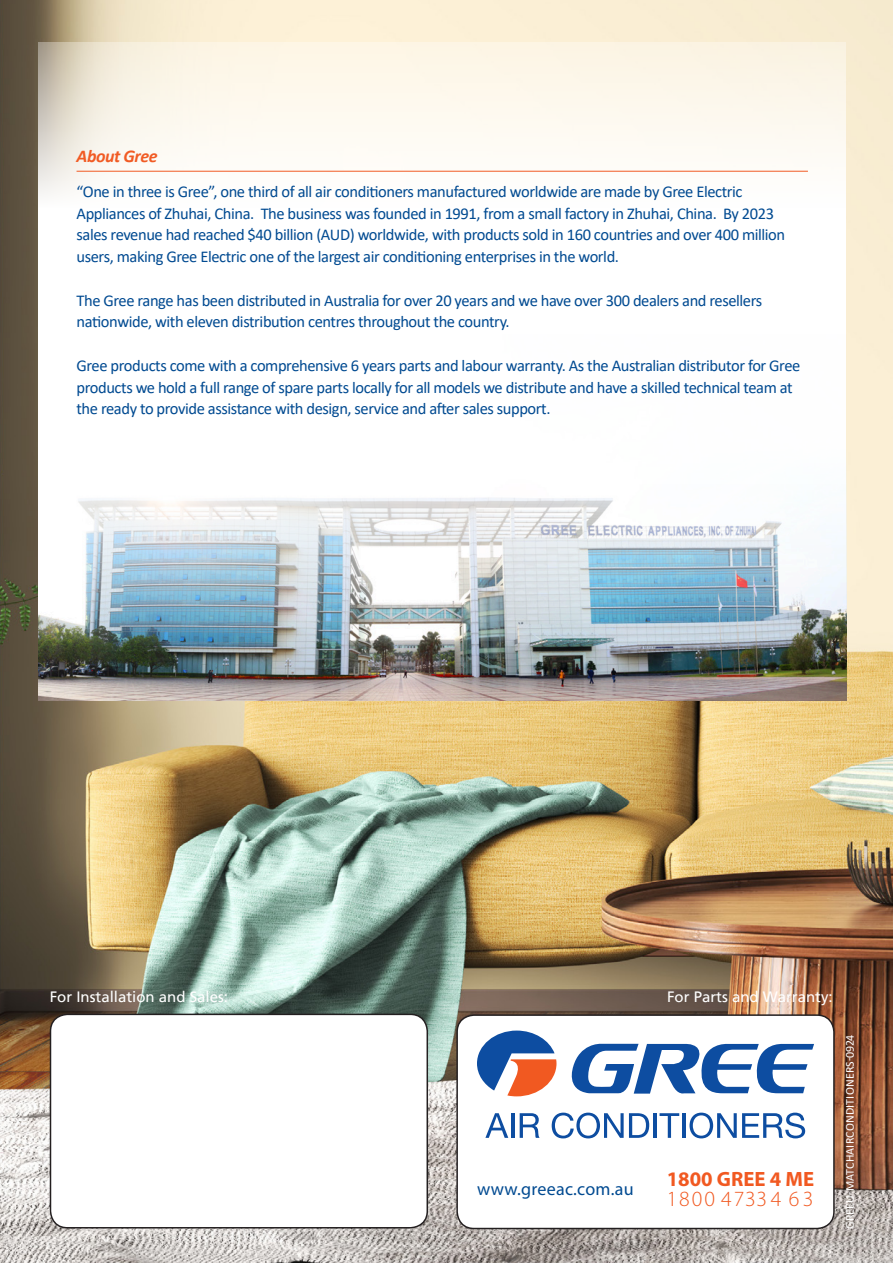
<style>
.page{position:relative;width:893px;height:1263px;background:#fff}
.page>*{position:absolute;margin:0;border:0;box-sizing:border-box;transform-origin:0 0}
.t1{font:300 21.75px "Myriad Pro";letter-spacing:.09em;color:#f15921}
.t2{font:700 20.7px "Myriad Pro";color:#f15921}
.t3{font:18px "Myriad Pro";letter-spacing:.015em;color:#014a91}
.Body_Subheading{font:italic 700 18px "Calibri";letter-spacing:-.025em;color:#f15b24}
.Body_Copy{font:16.5px/21.8px "Calibri";letter-spacing:-.025em;color:#014a91}
.t4{font:15px "Frutiger LT";color:#fff}
.Body_Copy-2{font:12px "Calibri";letter-spacing:.015em;color:#fff}
</style>
<div class="page">
<img style="left:0;top:0;width:893px;height:1263px">
<svg style="left:38px;top:43px;width:808px;height:292px"></svg>
<img style="left:38px;top:335px;width:808px;height:365px">
<hr style="left:77px;top:171px;width:731px;height:1px;background:#f15b24">
<div style="left:50px;top:1014px;width:377px;height:214px;background:#fff;border-radius:17px"></div>
<div style="left:50px;top:1013px;width:378px;height:215px;border:2px solid #231f20;border-radius:17px"></div>
<div style="left:457px;top:1015px;width:377px;height:213px;background:#fff;border-radius:17px"></div>
<div style="left:456px;top:1014px;width:379px;height:215px;border:2px solid #231f20;border-radius:17px"></div>
<svg style="left:477px;top:1030px;width:79px;height:66px"></svg>
<svg style="left:571px;top:1043px;width:243px;height:51px"></svg>
<svg style="left:485px;top:1113px;width:23px;height:25px"></svg>
<hr style="left:511px;top:1113px;width:3px;height:25px;background:#0d4da1">
<svg style="left:520px;top:1113px;width:20px;height:25px"></svg>
<svg style="left:552px;top:1112px;width:97px;height:26px"></svg>
<hr style="left:653px;top:1113px;width:4px;height:25px;background:#0d4da1">
<svg style="left:660px;top:1113px;width:19px;height:25px"></svg>
<hr style="left:682px;top:1113px;width:3px;height:25px;background:#0d4da1">
<svg style="left:689px;top:1112px;width:116px;height:26px"></svg>
<p class="Body_Subheading" style="left:77px;top:144px;width:83px">About Gree</p>
<p class="Body_Copy" style="left:77px;top:180px;width:710px">“One in three is Gree”, one third of all air conditioners manufactured worldwide are made by Gree Electric Appliances of Zhuhai, China. The business was founded in 1991, from a small factory in Zhuhai, China. By 2023 sales revenue had reached $40 billion (AUD) worldwide, with products sold in 160 countries and over 400 million users, making Gree Electric one of the largest air conditioning enterprises in the world.</p>
<p class="Body_Copy" style="left:77px;top:289px;width:687px">The Gree range has been distributed in Australia for over 20 years and we have over 300 dealers and resellers nationwide, with eleven distribution centres throughout the country.</p>
<p class="Body_Copy" style="left:77px;top:354px;width:725px">Gree products come with a comprehensive 6 years parts and labour warranty. As the Australian distributor for Gree products we hold a full range of spare parts locally for all models we distribute and have a skilled technical team at the ready to provide assistance with design, service and after sales support.</p>
<p class="t4" style="left:50px;top:988px;width:180px">For Installation and Sales:</p>
<p class="t4" style="left:667px;top:988px;width:167px">For Parts and Warranty:</p>
<p class="t3" style="left:477px;top:1178px;width:158px">www.greeac.com.au</p>
<p class="t2" style="left:667px;top:1165px;width:149px">1800 GREE 4 ME</p>
<p class="t1" style="left:667px;top:1187px;width:148px">1800 4733 4 63</p>
<p class="Body_Copy-2" style="left:842px;top:1229px;width:196px;rotate:-90deg">GREEU-MATCHAIRCONDITIONERS-0924</p>
</div>
